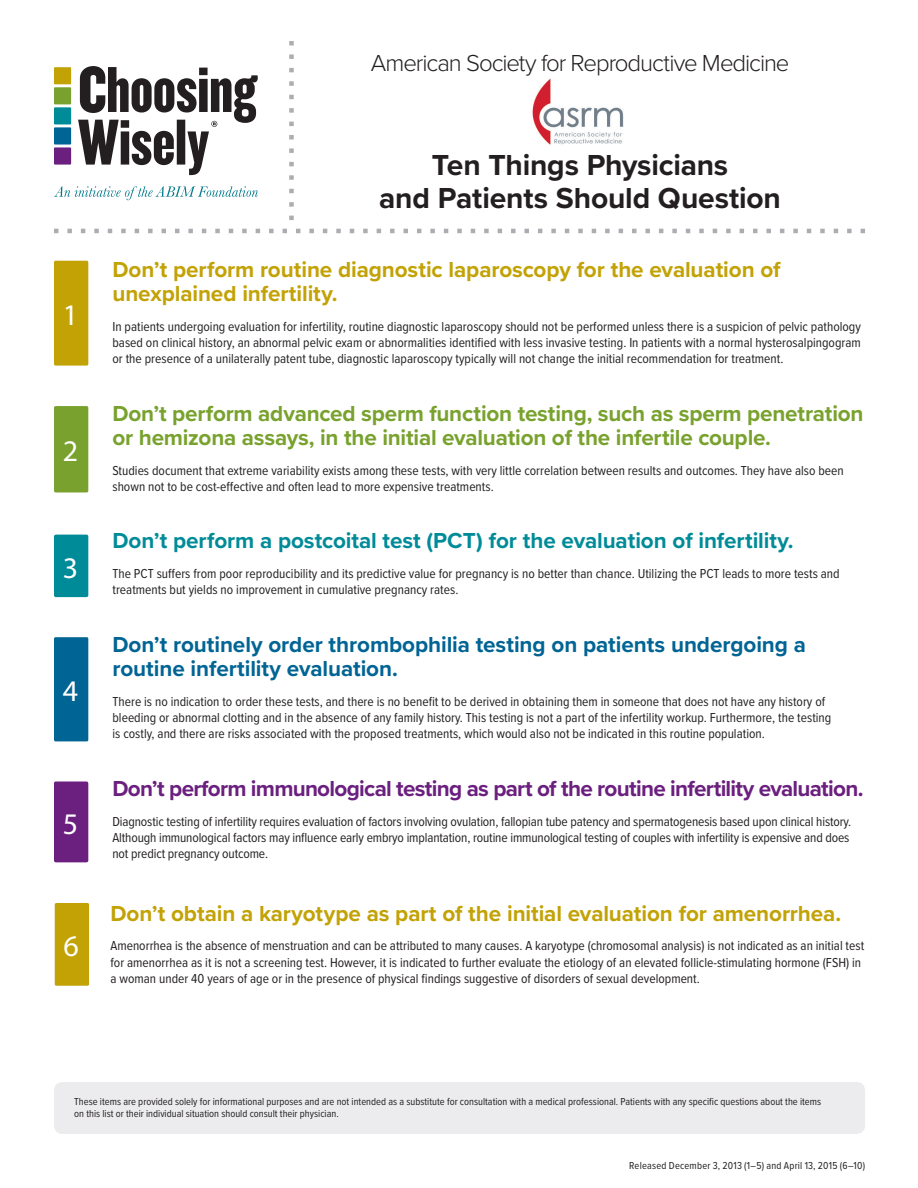
<style>
.page{position:relative;width:918px;height:1188px;background:#fff}
.page>*{position:absolute;margin:0;border:0;box-sizing:border-box;transform-origin:0 0}
.Top_header{font:700 30px/33px "Proxima Nova";letter-spacing:-.005em;color:#231f20;text-align:center}
.style__front{font:30px "Myriad Pro";color:#fff}
.Top_Header-_associat{font:300 24px "Proxima Nova";letter-spacing:-.045em;color:#231f20}
._5_things_heading{font:700 22.5px/24px "Proxima Nova";letter-spacing:-.005em;color:#c2a205}
._5_things_heading-2{font:700 22.5px/24px "Proxima Nova";letter-spacing:-.01em;color:#78a22d}
._5_things_heading-3{font:700 22.5px/24px "Proxima Nova";letter-spacing:-.005em;color:#006494}
._5_things_heading-4{font:700 22.5px "Proxima Nova";letter-spacing:-.03em;color:#6b1f7e}
._5_things_heading-5{font:700 22.5px "Proxima Nova";letter-spacing:-.005em;color:#008b98}
.body{font:13.5px/16.2px "Proxima Nova Cond";color:#231f20}
.Disclaimer{font:10.5px/12px "Proxima Nova Cond";color:#231f20}
.Top_header-2{font:10.5px "Proxima Nova Cond";letter-spacing:.02em;color:#231f20}
</style>
<div class="page">
<svg style="left:54px;top:229px;width:811px;height:4px"></svg>
<svg style="left:289px;top:41px;width:5px;height:179px"></svg>
<div style="left:54px;top:67px;width:17px;height:17px;background:#c2a205"></div>
<div style="left:54px;top:87px;width:17px;height:17px;background:#78a22d"></div>
<div style="left:54px;top:107px;width:17px;height:17px;background:#008b98"></div>
<div style="left:54px;top:127px;width:17px;height:18px;background:#006494"></div>
<div style="left:54px;top:147px;width:17px;height:18px;background:#6b1f7e"></div>
<svg style="left:78px;top:66px;width:180px;height:109px"></svg>
<svg style="left:54px;top:186px;width:204px;height:14px"></svg>
<div style="left:54px;top:535px;width:34px;height:62px;background:#008b98;border-radius:2px"></div>
<div style="left:54px;top:261px;width:34px;height:105px;background:#c2a205;border-radius:2px"></div>
<div style="left:54px;top:406px;width:34px;height:86px;background:#78a22d;border-radius:2px"></div>
<div style="left:54px;top:1082px;width:811px;height:52px;background:#ececee;border-radius:9px"></div>
<div style="left:54px;top:782px;width:34px;height:80px;background:#6b1f7e;border-radius:2px"></div>
<div style="left:54px;top:637px;width:34px;height:104px;background:#006494;border-radius:2px"></div>
<img style="left:532px;top:79px;width:92px;height:66px">
<div style="left:55px;top:903px;width:34px;height:83px;background:#c2a205;border-radius:2px"></div>
<p class="Top_Header-_associat" style="left:371px;top:45px;width:420px">American Society for Reproductive Medicine</p>
<p class="style__front" style="left:63px;top:297px;width:17px">1</p>
<p class="style__front" style="left:63px;top:433px;width:17px">2</p>
<p class="style__front" style="left:63px;top:549px;width:17px">3</p>
<p class="style__front" style="left:63px;top:673px;width:17px">4</p>
<p class="style__front" style="left:63px;top:805px;width:17px">5</p>
<p class="style__front" style="left:64px;top:928px;width:17px">6</p>
<p class="Top_header" style="left:379px;top:148px;width:403px">Ten Things Physicians<br>and Patients Should Question</p>
<p class="_5_things_heading" style="left:112px;top:257px;width:670px">Don’t perform routine diagnostic laparoscopy for the evaluation of unexplained infertility.</p>
<p class="body" style="left:112px;top:318px;width:750px;text-align:justify">In patients undergoing evaluation for infertility, routine diagnostic laparoscopy should not be performed unless there is a suspicion of pelvic pathology based on clinical history, an abnormal pelvic exam or abnormalities identified with less invasive testing. In patients with a normal hysterosalpingogram or the presence of a unilaterally patent tube, diagnostic laparoscopy typically will not change the initial recommendation for treatment.</p>
<p class="_5_things_heading-2" style="left:112px;top:401px;width:753px">Don’t perform advanced sperm function testing, such as sperm penetration or hemizona assays, in the initial evaluation of the infertile couple.</p>
<p class="body" style="left:112px;top:461px;width:733px">Studies document that extreme variability exists among these tests, with very little correlation between results and outcomes. They have also been shown not to be cost-effective and often lead to more expensive treatments.</p>
<p class="_5_things_heading-5" style="left:112px;top:524px;width:683px">Don’t perform a postcoital test (PCT) for the evaluation of infertility.</p>
<p class="body" style="left:112px;top:565px;width:729px">The PCT suffers from poor reproducibility and its predictive value for pregnancy is no better than chance. Utilizing the PCT leads to more tests and treatments but yields no improvement in cumulative pregnancy rates.</p>
<p class="_5_things_heading-3" style="left:112px;top:632px;width:695px">Don’t routinely order thrombophilia testing on patients undergoing a routine infertility evaluation.</p>
<p class="body" style="left:112px;top:693px;width:720px">There is no indication to order these tests, and there is no benefit to be derived in obtaining them in someone that does not have any history of bleeding or abnormal clotting and in the absence of any family history. This testing is not a part of the infertility workup. Furthermore, the testing is costly, and there are risks associated with the proposed treatments, which would also not be indicated in this routine population.</p>
<p class="_5_things_heading-4" style="left:112px;top:772px;width:753px">Don’t perform immunological testing as part of the routine infertility evaluation.</p>
<p class="body" style="left:112px;top:813px;width:740px">Diagnostic testing of infertility requires evaluation of factors involving ovulation, fallopian tube patency and spermatogenesis based upon clinical history.<br>Although immunological factors may influence early embryo implantation, routine immunological testing of couples with infertility is expensive and does not predict pregnancy outcome.</p>
<p class="_5_things_heading" style="left:110px;top:901px;width:732px">Don’t obtain a karyotype as part of the initial evaluation for amenorrhea.</p>
<p class="body" style="left:110px;top:937px;width:755px">Amenorrhea is the absence of menstruation and can be attributed to many causes. A karyotype (chromosomal analysis) is not indicated as an initial test for amenorrhea as it is not a screening test. However, it is indicated to further evaluate the etiology of an elevated follicle-stimulating hormone (FSH) in a woman under 40 years of age or in the presence of physical findings suggestive of disorders of sexual development.</p>
<p class="Disclaimer" style="left:74px;top:1095px;width:748px">These items are provided solely for informational purposes and are not intended as a substitute for consultation with a medical professional. Patients with any specific questions about the items on this list or their individual situation should consult their physician.</p>
<p class="Top_header-2" style="left:629px;top:1158px;width:237px">Released December 3, 2013 (1–5) and April 13, 2015 (6–10)</p>
</div>
